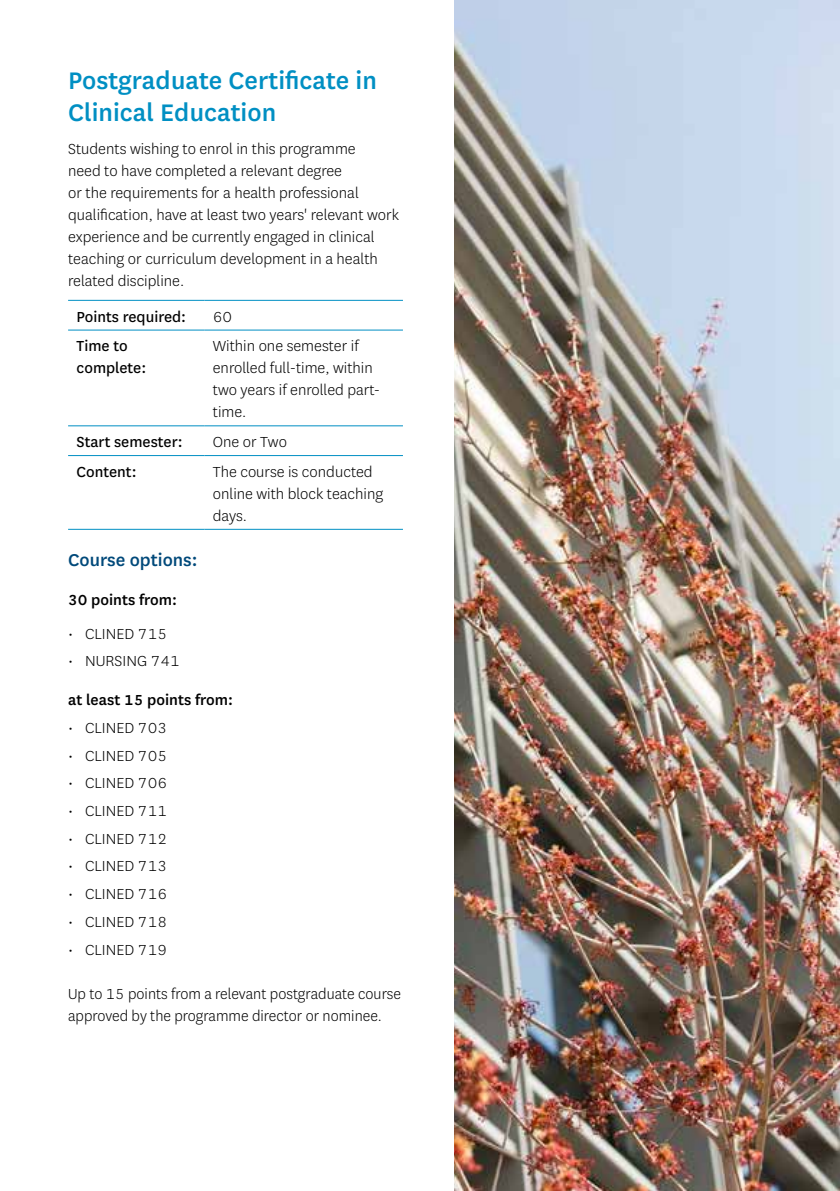
<style>
.page{position:relative;width:840px;height:1191px;background:#fff}
.page>*{position:absolute;margin:0;border:0;box-sizing:border-box;transform-origin:0 0}
.t1{font:500 28px/32px "National";color:#008fc3}
.t2{font:500 20px "National";color:#00497a}
.t3{font:300 17px/22px "National";color:#000}
.t4{font:17px/22px "National";color:#000}
.t5{font:500 17px "National";color:#000}
</style>
<div class="page">
<hr style="left:68px;top:300px;width:136px;height:1px;background:#008fc3">
<hr style="left:204px;top:300px;width:199px;height:1px;background:#008fc3">
<hr style="left:68px;top:330px;width:136px;height:1px;background:#008fc3">
<hr style="left:204px;top:330px;width:199px;height:1px;background:#008fc3">
<hr style="left:68px;top:425px;width:136px;height:1px;background:#008fc3">
<hr style="left:204px;top:425px;width:199px;height:1px;background:#008fc3">
<hr style="left:68px;top:455px;width:136px;height:1px;background:#008fc3">
<hr style="left:204px;top:455px;width:199px;height:1px;background:#008fc3">
<hr style="left:68px;top:529px;width:136px;height:1px;background:#008fc3">
<hr style="left:204px;top:529px;width:199px;height:1px;background:#008fc3">
<img style="left:454px;top:0;width:385px;height:1191px">
<h1 class="t1" style="left:68px;top:63px;width:310px">Postgraduate Certificate in<br>Clinical Education</h1>
<p class="t3" style="left:68px;top:138px;width:332px">Students wishing to enrol in this programme<br>need to have completed a relevant degree<br>or the requirements for a health professional qualification, have at least two years' relevant work experience and be currently engaged in clinical teaching or curriculum development in a health related discipline.</p>
<p class="t4" style="left:77px;top:304px;width:111px">Points required:</p>
<p class="t3" style="left:213px;top:305px;width:21px">60</p>
<p class="t4" style="left:77px;top:334px;width:71px">Time to complete:</p>
<p class="t3" style="left:213px;top:334px;width:169px">Within one semester if enrolled full-time, within two years if enrolled part&shy;time.</p>
<p class="t4" style="left:77px;top:430px;width:107px">Start semester:</p>
<p class="t3" style="left:213px;top:430px;width:76px">One or Two</p>
<p class="t4" style="left:77px;top:460px;width:62px">Content:</p>
<p class="t3" style="left:213px;top:460px;width:172px">The course is conducted online with block teaching days.</p>
<p class="t2" style="left:68px;top:546px;width:131px">Course options:</p>
<p class="t5" style="left:68px;top:588px;width:110px">30 points from:</p>
<p class="t3" style="left:68px;top:622px;width:100px">• CLINED 715</p>
<p class="t3" style="left:68px;top:649px;width:113px">• NURSING 741</p>
<p class="t5" style="left:68px;top:688px;width:166px">at least 15 points from:</p>
<p class="t3" style="left:68px;top:716px;width:100px">• CLINED 703</p>
<p class="t3" style="left:68px;top:744px;width:100px">• CLINED 705</p>
<p class="t3" style="left:68px;top:771px;width:100px">• CLINED 706</p>
<p class="t3" style="left:68px;top:799px;width:100px">• CLINED 711</p>
<p class="t3" style="left:68px;top:827px;width:100px">• CLINED 712</p>
<p class="t3" style="left:68px;top:854px;width:100px">• CLINED 713</p>
<p class="t3" style="left:68px;top:882px;width:100px">• CLINED 716</p>
<p class="t3" style="left:68px;top:910px;width:100px">• CLINED 718</p>
<p class="t3" style="left:68px;top:937px;width:100px">• CLINED 719</p>
<p class="t3" style="left:68px;top:982px;width:334px">Up to 15 points from a relevant postgraduate course approved by the programme director or nominee.</p>
</div>
